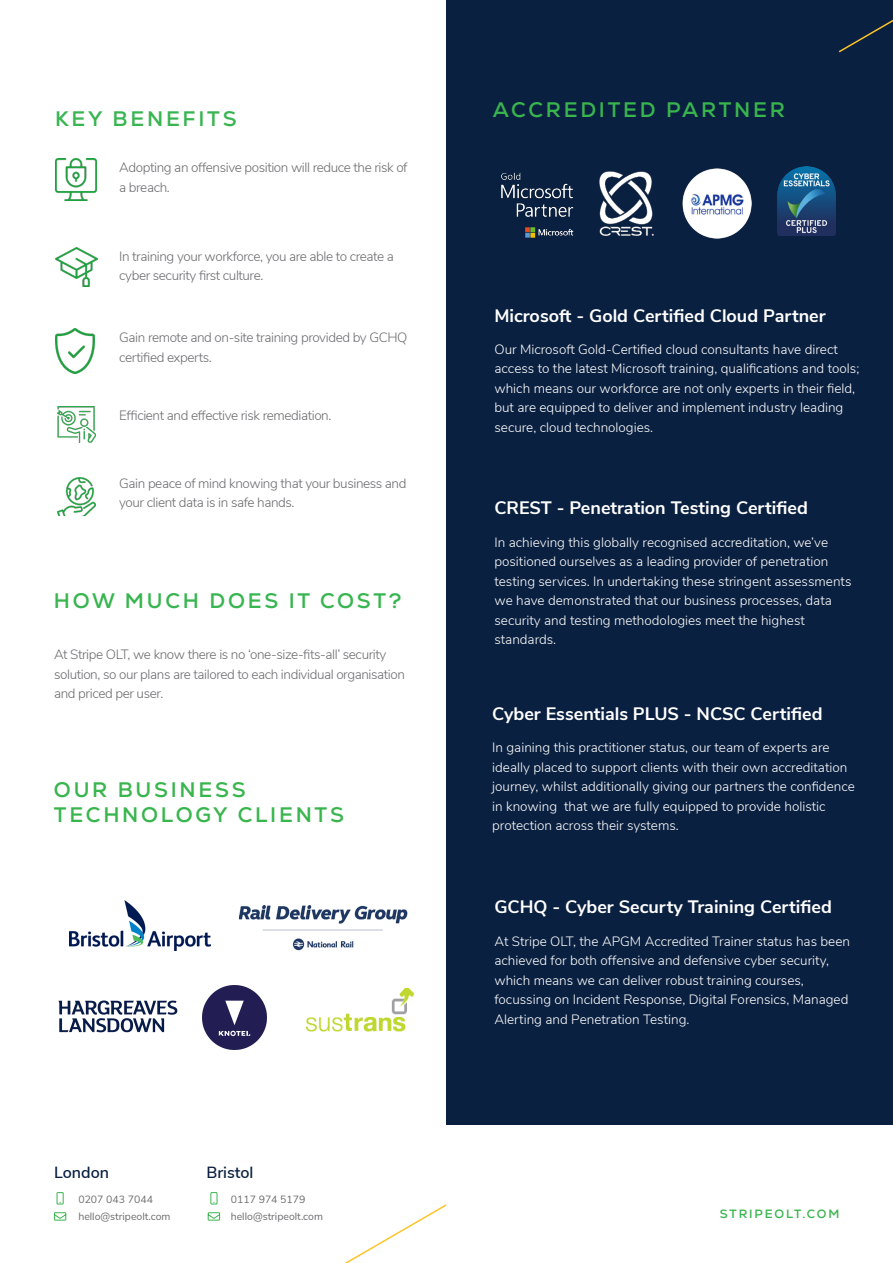
<style>
.page{position:relative;width:893px;height:1263px;background:#fff}
.page>*{position:absolute;margin:0;border:0;box-sizing:border-box;transform-origin:0 0}
.t1{font:700 21px "Nexa";letter-spacing:.13em;color:#39b54e}
.t2{font:700 21px "Nexa";letter-spacing:.13em;color:#38b550}
.t3{font:700 18px "Nunito Sans";color:#fff}
.t4{font:600 16.2px "Nunito Sans";color:#0a2041}
.t5{font:300 13.5px/19.5px "Nunito Sans";color:#fff}
.t6{font:300 13.5px/19.5px "Nunito Sans";letter-spacing:-.03em;color:#6c6d70}
.t7{font:700 12px "Nexa";letter-spacing:.16em;color:#39b54e}
.t8{font:10.5px "Nunito Sans";color:#6c6d70}
.s1{color:#3ab54e}
</style>
<div class="page">
<div style="left:446px;top:0;width:447px;height:1125px;background:#0a2040"></div>
<svg style="left:838px;top:19px;width:55px;height:34px"></svg>
<div style="left:57px;top:1192px;width:7px;height:12px;border:1px solid #3ab54e"></div>
<div style="left:211px;top:1192px;width:6px;height:12px;border:1px solid #3ab54e"></div>
<svg style="left:53px;top:1202px;width:394px;height:61px"></svg>
<img style="left:55px;top:159px;width:42px;height:41px">
<img style="left:55px;top:247px;width:43px;height:40px">
<img style="left:55px;top:328px;width:40px;height:46px">
<img style="left:57px;top:477px;width:39px;height:38px">
<img style="left:57px;top:407px;width:39px;height:36px">
<img style="left:69px;top:901px;width:141px;height:50px">
<img style="left:307px;top:988px;width:106px;height:43px">
<img style="left:203px;top:985px;width:64px;height:64px">
<img style="left:239px;top:905px;width:169px;height:46px">
<img style="left:59px;top:1001px;width:119px;height:32px">
<img style="left:682px;top:168px;width:70px;height:71px">
<img style="left:501px;top:172px;width:73px;height:66px">
<img style="left:599px;top:171px;width:55px;height:65px">
<img style="left:777px;top:166px;width:59px;height:70px">
<p class="t2" style="left:55px;top:106px;width:183px">KEY BENEFITS</p>
<p class="t6" style="left:119px;top:157px;width:290px">Adopting an offensive position will reduce the risk of a breach.</p>
<p class="t6" style="left:119px;top:246px;width:276px">In training your workforce, you are able to create a cyber security first culture.</p>
<p class="t6" style="left:119px;top:327px;width:290px">Gain remote and on-site training provided by GCHQ certified experts.</p>
<p class="t6" style="left:119px;top:405px;width:214px">Efficient and effective risk remediation.</p>
<p class="t6" style="left:119px;top:472px;width:289px">Gain peace of mind knowing that your business and your client data is in safe hands.</p>
<p class="t2" style="left:54px;top:588px;width:349px">HOW MUCH DOES IT COST?</p>
<p class="t6" style="left:54px;top:644px;width:352px">At Stripe OLT, we know there is no ‘one-size-fits-all’ security solution, so our plans are tailored to each individual organisation and priced per user.</p>
<p class="t1" style="left:54px;top:776px;width:193px">OUR BUSINESS</p>
<p class="t1" style="left:54px;top:801px;width:291px">TECHNOLOGY CLIENTS</p>
<p class="t4" style="left:54px;top:1160px;width:57px">London</p>
<p class="t8" style="left:78px;top:1191px;width:76px">0207 043 7044</p>
<p class="t8" style="left:78px;top:1209px;width:94px">hello@stripeolt.com</p>
<p class="t4" style="left:206px;top:1160px;width:49px">Bristol</p>
<p class="t8" style="left:231px;top:1191px;width:76px">0117 974 5179</p>
<p class="t8" style="left:231px;top:1209px;width:94px">hello@stripeolt.com</p>
<p class="t1" style="left:493px;top:97px;width:293px">ACCREDITED PARTNER</p>
<p class="t3" style="left:494px;top:302px;width:333px">Microsoft - Gold Certified Cloud Partner</p>
<p class="t5" style="left:494px;top:338px;width:366px">Our Microsoft Gold-Certified cloud consultants have direct access to the latest Microsoft training, qualifications and tools; which means our workforce are not only experts in their field, but are equipped to deliver and implement industry leading secure, cloud technologies.</p>
<p class="t3" style="left:494px;top:495px;width:315px">CREST - Penetration Testing Certified</p>
<p class="t5" style="left:494px;top:531px;width:358px">In achieving this globally recognised accreditation, we’ve positioned ourselves as a leading provider of penetration testing services. In undertaking these stringent assessments we have demonstrated that our business processes, data security and testing methodologies meet the highest standards.</p>
<p class="t3" style="left:492px;top:700px;width:332px">Cyber Essentials PLUS - NCSC Certified</p>
<p class="t5" style="left:492px;top:737px;width:364px">In gaining this practitioner status, our team of experts are ideally placed to support clients with their own accreditation journey, whilst additionally giving our partners the confidence in knowing that we are fully equipped to provide holistic protection across their systems.</p>
<p class="t3" style="left:494px;top:894px;width:339px">GCHQ - Cyber Securty Training Certified</p>
<p class="t5" style="left:494px;top:930px;width:357px">At Stripe OLT, the APGM Accredited Trainer status has been achieved for both offensive and defensive cyber security, which means we can deliver robust training courses, focussing on Incident Response, Digital Forensics, Managed Alerting and Penetration Testing.</p>
<p class="t7" style="left:720px;top:1206px;width:121px">STRIPEOLT<span class="s1">.COM</span></p>
</div>
